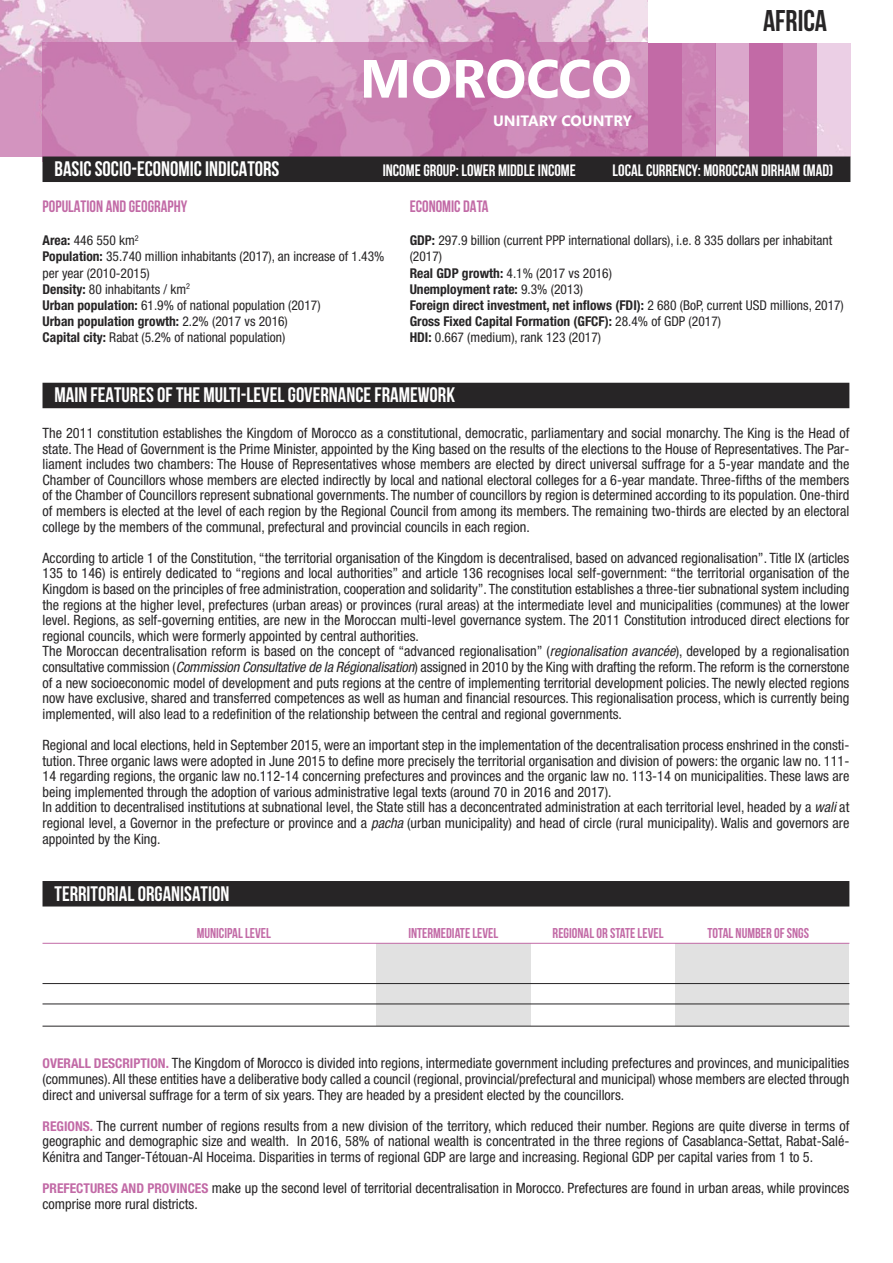
<style>
.page{position:relative;width:893px;height:1263px;background:#fff}
.page>*{position:absolute;margin:0;border:0;box-sizing:border-box;transform-origin:0 0}
.t1{font:700 53.7px "Segoe";letter-spacing:-.005em;color:#fff}
.t2{font:700 30px "Bebas Neue";color:#272526}
.t3{font:700 21px "Bebas Neue";color:#fff}
.t4{font:700 16.5px "Bebas Neue";color:#fff}
.t5{font:700 16.5px "Bebas Neue";color:#c26aa6}
.t6{font:700 15px "Segoe";color:#fff}
.t7{font:condensed 14.25px/15.6px "Helvetica Neue";color:#272526;text-align:justify}
.t8{font:700 14.25px "Bebas Neue";color:#c26aa6}
.t9{font:condensed 13.5px/16.2px "Helvetica Neue";color:#272526}
.s1{font-weight:700}
.s2{font-style:italic}
.s3{font-weight:700;font-size:13.5px;color:#c26aa6}
</style>
<div class="page">
<div style="left:675px;top:943px;width:174px;height:83px;background:#e1e1e1"></div>
<div style="left:377px;top:943px;width:154px;height:83px;background:#e1e1e1"></div>
<img style="left:0;top:0;width:850px;height:156px">
<div style="left:43px;top:43px;width:605px;height:119px;background:#c26aa6;opacity:.64"></div>
<div style="left:648px;top:0;width:205px;height:43px;background:#fff"></div>
<div style="left:648px;top:43px;width:34px;height:113px;background:#c26aa6"></div>
<div style="left:682px;top:43px;width:33px;height:113px;background:#c26aa6;opacity:.77"></div>
<div style="left:715px;top:43px;width:34px;height:113px;background:#c26aa6;opacity:.39"></div>
<div style="left:749px;top:43px;width:34px;height:113px;background:#c26aa6"></div>
<div style="left:783px;top:43px;width:34px;height:113px;background:#d08dbc"></div>
<div style="left:43px;top:156px;width:807px;height:26px;background:#272526"></div>
<div style="left:43px;top:383px;width:806px;height:25px;background:#272526"></div>
<div style="left:43px;top:881px;width:806px;height:25px;background:#272526"></div>
<hr style="left:43px;top:943px;width:806px;height:1px;background:#c26aa6">
<hr style="left:43px;top:983px;width:806px;height:1px;background:#272526">
<hr style="left:43px;top:1003px;width:806px;height:1px;background:#272526">
<hr style="left:43px;top:1026px;width:806px;height:1px;background:#272526">
<h1 class="t1" style="left:360px;top:48px;width:274px">MOROCCO</h1>
<p class="t6" style="left:493px;top:112px;width:140px">UNITARY COUNTRY</p>
<h2 class="t2" style="left:763px;top:3px;width:66px">AFRICA</h2>
<h3 class="t3" style="left:55px;top:157px;width:226px">BASICSOCIO-ECONOMIC INDICATORS</h3>
<p class="t4" style="left:383px;top:161px;width:195px">INCOMEGROUP:LOWER MIDDLEINCOME</p>
<p class="t4" style="left:613px;top:161px;width:222px">LOCAL CURRENCY: MOROCCAN DIRHAM (MAD)</p>
<p class="t5" style="left:43px;top:197px;width:146px">POPULATION AND GEOGRAPHY</p>
<p class="t9" style="left:43px;top:233px;width:343px"><span class="s1">Area:</span> 446 550 km<sup>2<br></sup><span class="s1">Population:</span> 35.740 million inhabitants (2017), an increase of 1.43% per year (2010-2015)<br><span class="s1">Density:</span> 80 inhabitants / km<sup>2<br></sup><span class="s1">Urban population:</span> 61.9% of national population (2017)<br><span class="s1">Urban population growth:</span> 2.2% (2017 vs 2016)<br><span class="s1">Capital city:</span> Rabat (5.2% of national population)</p>
<p class="t5" style="left:410px;top:197px;width:80px">ECONOMIC DATA</p>
<p class="t9" style="left:410px;top:233px;width:436px"><span class="s1">GDP:</span> 297.9 billion (current PPP international dollars), i.e. 8 335 dollars per inhabitant (2017)<br><span class="s1">Real GDP growth:</span> 4.1% (2017 vs 2016)<br><span class="s1">Unemployment rate:</span> 9.3% (2013)<br><span class="s1">Foreign direct investment, net inflows (FDI):</span> 2 680 (BoP, current USD millions, 2017)<br><span class="s1">Gross Fixed Capital Formation (GFCF):</span> 28.4% of GDP (2017)<br><span class="s1">HDI:</span> 0.667 (medium), rank 123 (2017)</p>
<h3 class="t3" style="left:55px;top:383px;width:402px">MAIN FEATURES OF THE MULTI-LEVELGOVERNANCEFRAMEWORK</h3>
<p class="t7" style="left:43px;top:426px;width:808px">The 2011 constitution establishes the Kingdom of Morocco as a constitutional, democratic, parliamentary and social monarchy. The King is the Head of state. The Head of Government is the Prime Minister, appointed by the King based on the results of the elections to the House of Representatives. The Par&shy;liament includes two chambers: The House of Representatives whose members are elected by direct universal suffrage for a 5-year mandate and the Chamber of Councillors whose members are elected indirectly by local and national electoral colleges for a 6-year mandate. Three-fifths of the members of the Chamber of Councillors represent subnational governments. The number of councillors by region is determined according to its population. One-third of members is elected at the level of each region by the Regional Council from among its members. The remaining two-thirds are elected by an electoral college by the members of the communal, prefectural and provincial councils in each region.</p>
<p class="t7" style="left:43px;top:551px;width:808px;text-align:left">According to article 1 of the Constitution, “the territorial organisation of the Kingdom is decentralised, based on advanced regionalisation”. Title IX (articles 135 to 146) is entirely dedicated to “regions and local authorities” and article 136 recognises local self-government: “the territorial organisation of the Kingdom is based on the principles of free administration, cooperation and solidarity”. The constitution establishes a three-tier subnational system including the regions at the higher level, prefectures (urban areas) or provinces (rural areas) at the intermediate level and municipalities (communes) at the lower level. Regions, as self-governing entities, are new in the Moroccan multi-level governance system. The 2011 Constitution introduced direct elections for regional councils, which were formerly appointed by central authorities.<br>The Moroccan decentralisation reform is based on the concept of “advanced regionalisation” (<span class="s2">regionalisation avancée</span>), developed by a regionalisation consultative commission (<span class="s2">Commission Consultative de la Régionalisation</span>) assigned in 2010 by the King with drafting the reform. The reform is the cornerstone of a new socioeconomic model of development and puts regions at the centre of implementing territorial development policies. The newly elected regions now have exclusive, shared and transferred competences as well as human and financial resources. This regionalisation process, which is currently being implemented, will also lead to a redefinition of the relationship between the central and regional governments.</p>
<p class="t7" style="left:43px;top:738px;width:808px;text-align:left">Regional and local elections, held in September 2015, were an important step in the implementation of the decentralisation process enshrined in the consti&shy;tution. Three organic laws were adopted in June 2015 to define more precisely the territorial organisation and division of powers: the organic law no. 111- 14 regarding regions, the organic law no.112-14 concerning prefectures and provinces and the organic law no. 113-14 on municipalities. These laws are being implemented through the adoption of various administrative legal texts (around 70 in 2016 and 2017).<br>In addition to decentralised institutions at subnational level, the State still has a deconcentrated administration at each territorial level, headed by a <span class="s2">wali</span> at regional level, a Governor in the prefecture or province and a <span class="s2">pacha</span> (urban municipality) and head of circle (rural municipality). Walis and governors are appointed by the King.</p>
<h3 class="t3" style="left:55px;top:881px;width:176px">TERRITORIAL ORGANISATION</h3>
<p class="t8" style="left:197px;top:924px;width:76px">MUNICIPALLEVEL</p>
<p class="t8" style="left:408px;top:924px;width:91px">INTERMEDIATE LEVEL</p>
<p class="t8" style="left:553px;top:924px;width:112px">REGIONAL OR STATELEVEL</p>
<p class="t8" style="left:707px;top:924px;width:103px">TOTAL NUMBER OF SNGS</p>
<p class="t7" style="left:43px;top:1057px;width:808px"><span class="s3">OVERALL DESCRIPTION.</span> The Kingdom of Morocco is divided into regions, intermediate government including prefectures and provinces, and municipalities (communes). All these entities have a deliberative body called a council (regional, provincial/prefectural and municipal) whose members are elected through direct and universal suffrage for a term of six years. They are headed by a president elected by the councillors.</p>
<p class="t7" style="left:43px;top:1119px;width:808px"><span class="s3">REGIONS.</span> The current number of regions results from a new division of the territory, which reduced their number. Regions are quite diverse in terms of geographic and demographic size and wealth. In 2016, 58% of national wealth is concentrated in the three regions of Casablanca-Settat, Rabat-Salé-Kénitra and Tanger-Tétouan-Al Hoceima. Disparities in terms of regional GDP are large and increasing. Regional GDP per capital varies from 1 to 5.</p>
<p class="t7" style="left:43px;top:1181px;width:808px"><span class="s3">PREFECTURES AND PROVINCES</span> make up the second level of territorial decentralisation in Morocco. Prefectures are found in urban areas, while provinces comprise more rural districts.</p>
</div>
